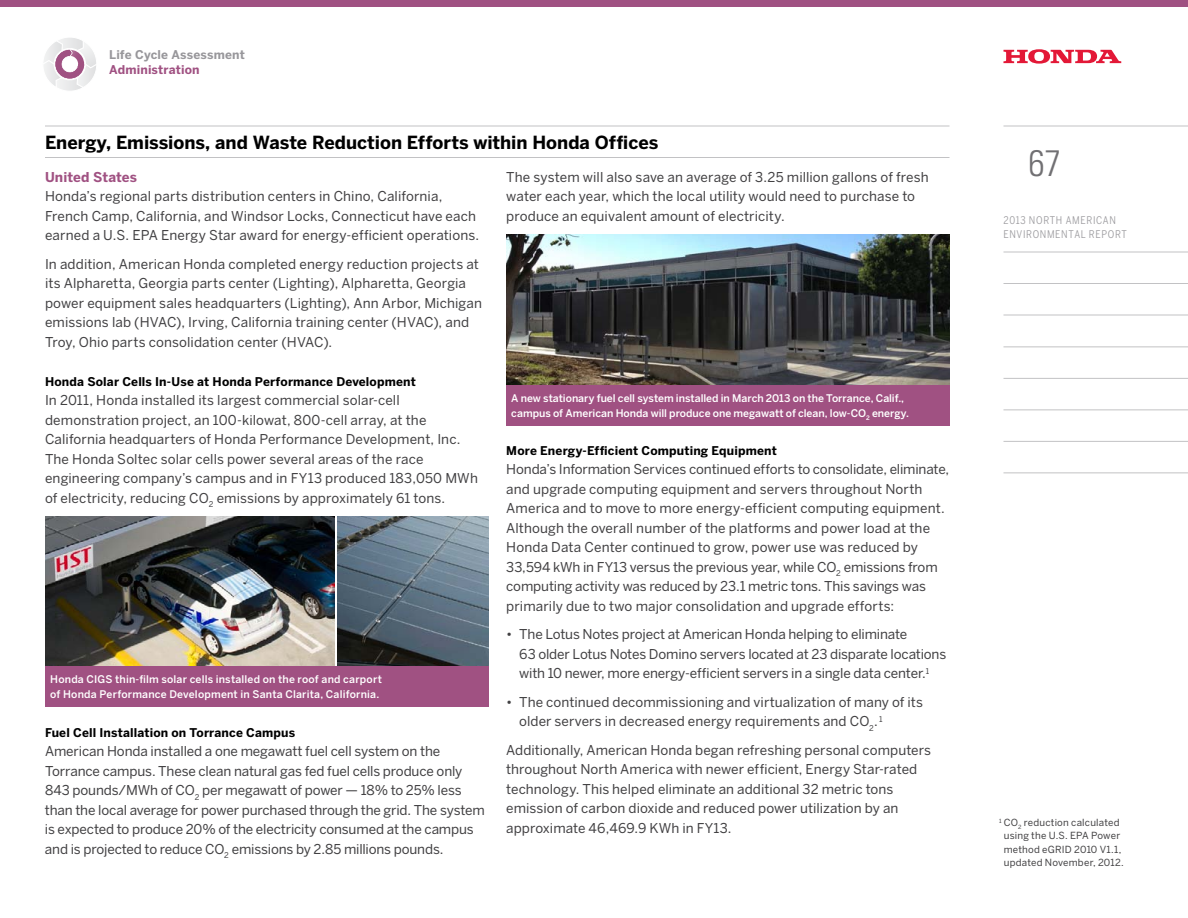
<style>
.page{position:relative;width:1188px;height:918px;background:#fff}
.page>*{position:absolute;margin:0;border:0;box-sizing:border-box;transform-origin:0 0}
.t1{font:300 condensed 36.75px "Univers";color:#717073}
.t2{font:700 18px "Benton Sans";color:#000}
.t3{font:13.5px/19.5px "Benton Sans";letter-spacing:.005em;color:#414042}
.t4{font:13.5px/19.5px "Benton Sans";letter-spacing:-.015em;color:#414042}
.t5{font:700 13.5px "Benton Sans";letter-spacing:.005em;color:#a05182}
.t6{font:700 12px "Benton Sans";letter-spacing:.015em;color:#000}
.t7{font:700 12px "Benton Sans";letter-spacing:.015em;color:#98979b}
.t8{font:700 12px "Benton Sans";letter-spacing:.01em;color:#a05182}
.t9{font:500 10.5px/14.2px "Benton Sans";letter-spacing:.005em;color:#fff}
.t10{font:10.5px/13.5px "Benton Sans Cond";letter-spacing:.06em;color:#98979b}
.t11{font:9.75px/13.5px "Benton Sans";letter-spacing:.02em;color:#414042;text-align:center}
</style>
<div class="page">
<hr style="left:1004px;top:126px;width:184px;height:1px;background:#c2c2c4">
<div style="left:0;top:0;width:1188px;height:7px;background:#a05182"></div>
<svg style="left:44px;top:38px;width:52px;height:53px"></svg>
<svg style="left:1003px;top:49px;width:118px;height:15px"></svg>
<hr style="left:45px;top:126px;width:905px;height:1px;background:#c2c2c4">
<hr style="left:45px;top:157px;width:905px;height:1px;background:#c2c2c4">
<hr style="left:1004px;top:252px;width:184px;height:1px;background:#c2c2c4">
<hr style="left:1004px;top:283px;width:184px;height:1px;background:#c2c2c4">
<hr style="left:1004px;top:315px;width:184px;height:1px;background:#c2c2c4">
<hr style="left:1004px;top:346px;width:184px;height:1px;background:#c2c2c4">
<hr style="left:1004px;top:378px;width:184px;height:1px;background:#c2c2c4">
<hr style="left:1004px;top:410px;width:184px;height:1px;background:#c2c2c4">
<hr style="left:1004px;top:441px;width:184px;height:1px;background:#c2c2c4">
<hr style="left:1004px;top:472px;width:184px;height:1px;background:#c2c2c4">
<img style="left:506px;top:235px;width:444px;height:150px">
<div style="left:506px;top:385px;width:444px;height:41px;background:#a05182"></div>
<img style="left:45px;top:517px;width:290px;height:149px">
<img style="left:337px;top:517px;width:151px;height:149px">
<div style="left:45px;top:666px;width:443px;height:40px;background:#a05182"></div>
<p class="t7" style="left:109px;top:47px;width:137px">Life Cycle Assessment</p>
<p class="t8" style="left:109px;top:62px;width:92px">Administration</p>
<h2 class="t2" style="left:45px;top:132px;width:615px">Energy, Emissions, and Waste Reduction Efforts within Honda Offices</h2>
<p class="t5" style="left:45px;top:169px;width:94px">United States</p>
<p class="t3" style="left:45px;top:186px;width:436px">Honda’s regional parts distribution centers in Chino, California,<br>French Camp, California, and Windsor Locks, Connecticut have each earned a U.S. EPA Energy Star award for energy-efficient operations.</p>
<p class="t3" style="left:45px;top:254px;width:438px">In addition, American Honda completed energy reduction projects at its Alpharetta, Georgia parts center (Lighting), Alpharetta, Georgia power equipment sales headquarters (Lighting), Ann Arbor, Michigan emissions lab (HVAC), Irving, California training center (HVAC), and Troy, Ohio parts consolidation center (HVAC).</p>
<p class="t6" style="left:45px;top:374px;width:372px">Honda Solar Cells In-Use at Honda Performance Development</p>
<p class="t3" style="left:45px;top:390px;width:434px">In 2011, Honda installed its largest commercial solar-cell demonstration project, an 100-kilowat, 800-cell array, at the California headquarters of Honda Performance Development, Inc.<br>The Honda Soltec solar cells power several areas of the race engineering company’s campus and in FY13 produced 183,050 MWh of electricity, reducing CO<sub>2</sub> emissions by approximately 61 tons.</p>
<p class="t3" style="left:506px;top:167px;width:424px">The system will also save an average of 3.25 million gallons of fresh water each year, which the local utility would need to purchase to produce an equivalent amount of electricity.</p>
<p class="t9" style="left:511px;top:391px;width:399px">A new stationary fuel cell system installed in March 2013 on the Torrance, Calif., campus of American Honda will produce one megawatt of clean, low-CO<sub>2</sub> energy.</p>
<p class="t6" style="left:506px;top:443px;width:272px">More Energy-Efficient Computing Equipment</p>
<p class="t3" style="left:506px;top:459px;width:445px">Honda’s Information Services continued efforts to consolidate, eliminate, and upgrade computing equipment and servers throughout North America and to move to more energy-efficient computing equipment.<br>Although the overall number of the platforms and power load at the Honda Data Center continued to grow, power use was reduced by 33,594 kWh in FY13 versus the previous year, while CO<sub>2</sub> emissions from computing activity was reduced by 23.1 metric tons. This savings was primarily due to two major consolidation and upgrade efforts:</p>
<p class="t4" style="left:519px;top:624px;width:429px;text-indent:-13px">• The Lotus Notes project at American Honda helping to eliminate<br>63 older Lotus Notes Domino servers located at 23 disparate locations with 10 newer, more energy-efficient servers in a single data center.<sup>1</sup></p>
<p class="t3" style="left:519px;top:692px;width:405px;text-indent:-13px">• The continued decommissioning and virtualization of many of its older servers in decreased energy requirements and CO<sub>2</sub>. <sup>1</sup></p>
<p class="t3" style="left:506px;top:740px;width:426px">Additionally, American Honda began refreshing personal computers throughout North America with newer efficient, Energy Star-rated technology. This helped eliminate an additional 32 metric tons emission of carbon dioxide and reduced power utilization by an approximate 46,469.9 KWh in FY13.</p>
<p class="t9" style="left:50px;top:672px;width:333px">Honda CIGS thin-film solar cells installed on the roof and carport of Honda Performance Development in Santa Clarita, California.</p>
<p class="t6" style="left:45px;top:725px;width:252px">Fuel Cell Installation on Torrance Campus</p>
<p class="t3" style="left:45px;top:741px;width:442px">American Honda installed a one megawatt fuel cell system on the Torrance campus. These clean natural gas fed fuel cells produce only 843 pounds/MWh of CO<sub>2</sub> per megawatt of power — 18% to 25% less than the local average for power purchased through the grid. The system is expected to produce 20% of the electricity consumed at the campus and is projected to reduce CO<sub>2</sub> emissions by 2.85 millions pounds.</p>
<h1 class="t1" style="left:1028px;top:141px;width:34px">67</h1>
<p class="t10" style="left:1003px;top:213px;width:125px">2013 NORTH AMERICAN<br>ENVIRON MENTAL REPORT</p>
<p class="t11" style="left:999px;top:815px;width:126px"><sup>1</sup> CO<sub>2</sub> reduction calculated using the U.S. EPA Power method eGRID 2010 V1.1, updated November, 2012.</p>
</div>
